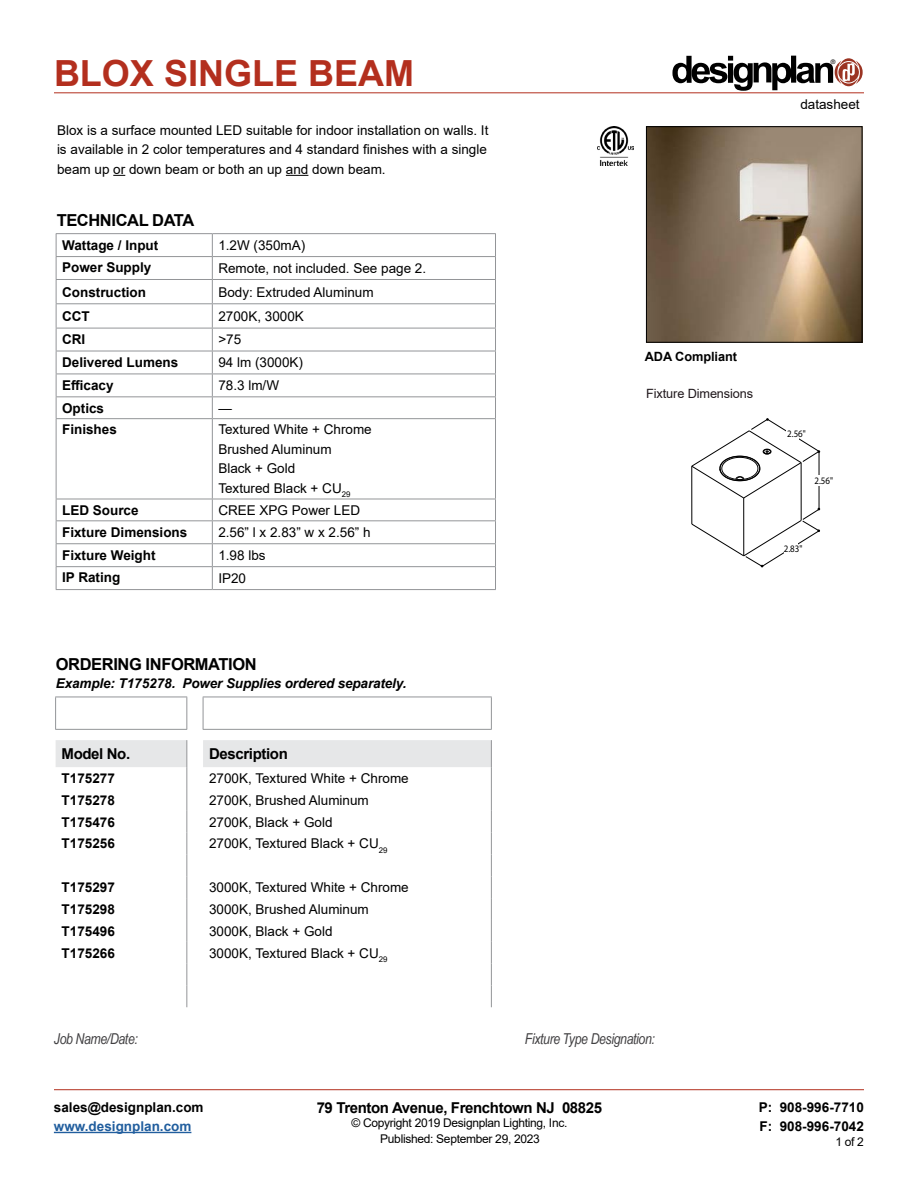
<style>
.page{position:relative;width:918px;height:1188px;background:#fff}
.page>*{position:absolute;margin:0;border:0;box-sizing:border-box;transform-origin:0 0}
.t1{font:700 36px "Arial";color:#b32f1e}
.t2{font:700 16.5px "Arial";letter-spacing:-.025em;color:#000}
.t3{font:700 15px "Arial";letter-spacing:-.025em;color:#000}
.t4{font:italic 15px "Arial Narrow";letter-spacing:-.025em;color:#414042}
.t5{font:13.5px/19.5px "Arial";color:#000;text-align:justify}
.t6{font:700 13.5px/19.5px "Arial";color:#000}
.t7{font:italic 700 13.5px "Arial";letter-spacing:-.01em;color:#000}
.t8{font:700 13.5px "Arial";color:#215e9e}
.t9{font:12.75px "Arial";letter-spacing:-.01em;color:#20181c}
.t10{font:700 12.75px "Arial";letter-spacing:-.005em;color:#000}
.t11{font:12px "Arial";letter-spacing:-.025em;color:#000}
.t12{font:9.9px "Myriad Pro";color:#000;scale:.9 1}
.t13{font:6.3px "Helvetica";color:#000}
</style>
<div class="page">
<hr style="left:54px;top:93px;width:810px;height:1px;background:#b32f1e">
<hr style="left:54px;top:1089px;width:810px;height:1px;background:#b32f1e">
<hr style="left:54px;top:1132px;width:137px;height:1px;background:#215e9e">
<svg style="left:672px;top:56px;width:191px;height:35px"></svg>
<svg style="left:113px;top:175px;width:12px;height:1px"></svg>
<svg style="left:286px;top:175px;width:22px;height:1px"></svg>
<hr style="left:56px;top:328px;width:156px;height:1px;background:#939598">
<hr style="left:212px;top:328px;width:284px;height:1px;background:#939598">
<hr style="left:212px;top:419px;width:1px;height:80px;background:#939598">
<svg style="left:212px;top:500px;width:1px;height:89px"></svg>
<svg style="left:212px;top:234px;width:1px;height:184px"></svg>
<hr style="left:56px;top:279px;width:156px;height:1px;background:#939598">
<hr style="left:212px;top:279px;width:284px;height:1px;background:#939598">
<hr style="left:56px;top:303px;width:156px;height:1px;background:#939598">
<hr style="left:212px;top:303px;width:284px;height:1px;background:#939598">
<hr style="left:56px;top:351px;width:156px;height:1px;background:#939598">
<hr style="left:212px;top:351px;width:284px;height:1px;background:#939598">
<hr style="left:56px;top:374px;width:156px;height:1px;background:#939598">
<hr style="left:212px;top:374px;width:284px;height:1px;background:#939598">
<hr style="left:56px;top:396px;width:156px;height:1px;background:#939598">
<hr style="left:212px;top:396px;width:284px;height:1px;background:#939598">
<hr style="left:56px;top:418px;width:156px;height:1px;background:#939598">
<hr style="left:56px;top:419px;width:1px;height:80px;background:#939598">
<hr style="left:212px;top:418px;width:284px;height:1px;background:#939598">
<hr style="left:495px;top:419px;width:1px;height:80px;background:#939598">
<hr style="left:56px;top:499px;width:156px;height:1px;background:#939598">
<hr style="left:212px;top:499px;width:284px;height:1px;background:#939598">
<hr style="left:56px;top:520px;width:156px;height:1px;background:#939598">
<hr style="left:212px;top:520px;width:284px;height:1px;background:#939598">
<hr style="left:56px;top:543px;width:156px;height:1px;background:#939598">
<hr style="left:212px;top:543px;width:284px;height:1px;background:#939598">
<hr style="left:56px;top:566px;width:156px;height:1px;background:#939598">
<svg style="left:56px;top:499px;width:1px;height:90px"></svg>
<hr style="left:212px;top:566px;width:284px;height:1px;background:#939598">
<svg style="left:495px;top:499px;width:1px;height:90px"></svg>
<hr style="left:56px;top:589px;width:156px;height:1px;background:#939598">
<hr style="left:212px;top:589px;width:284px;height:1px;background:#939598">
<hr style="left:56px;top:233px;width:156px;height:1px;background:#939598">
<svg style="left:56px;top:234px;width:1px;height:184px"></svg>
<hr style="left:212px;top:233px;width:284px;height:1px;background:#939598">
<svg style="left:495px;top:234px;width:1px;height:184px"></svg>
<hr style="left:56px;top:256px;width:156px;height:1px;background:#939598">
<hr style="left:212px;top:256px;width:284px;height:1px;background:#939598">
<img style="left:648px;top:128px;width:212px;height:212px">
<div style="left:646px;top:126px;width:216px;height:216px;border:1px solid #000"></div>
<img style="left:597px;top:127px;width:37px;height:38px">
<hr style="left:55px;top:697px;width:132px;height:1px;background:#939598">
<hr style="left:55px;top:697px;width:1px;height:32px;background:#939598">
<hr style="left:186px;top:697px;width:1px;height:32px;background:#939598">
<hr style="left:55px;top:729px;width:132px;height:1px;background:#939598">
<svg style="left:56px;top:740px;width:436px;height:267px"></svg>
<hr style="left:203px;top:697px;width:289px;height:1px;background:#939598">
<hr style="left:203px;top:697px;width:1px;height:32px;background:#939598">
<hr style="left:491px;top:697px;width:1px;height:32px;background:#939598">
<hr style="left:203px;top:729px;width:289px;height:1px;background:#939598">
<hr style="left:743px;top:498px;width:1px;height:58px;background:#000">
<hr style="left:801px;top:463px;width:1px;height:57px;background:#000">
<hr style="left:692px;top:466px;width:1px;height:58px;background:#000">
<hr style="left:819px;top:451px;width:1px;height:58px;background:#000">
<svg style="left:691px;top:418px;width:129px;height:81px"></svg>
<div style="left:786px;top:429px;width:13px;height:10px;background:#fff"></div>
<svg style="left:691px;top:508px;width:129px;height:59px"></svg>
<div style="left:784px;top:544px;width:14px;height:10px;background:#fff"></div>
<h1 class="t1" style="left:54px;top:48px;width:362px">BLOX SINGLE BEAM</h1>
<p class="t13" style="left:831px;top:58px;width:6px">®</p>
<p class="t5" style="left:57px;top:120px;width:433px">Blox is a surface mounted LED suitable for indoor installation on walls. It is available in 2 color temperatures and 4 standard finishes with a single beam up or down beam or both an up and down beam.</p>
<p class="t2" style="left:57px;top:208px;width:139px">TECHNICAL DATA</p>
<p class="t6" style="left:62px;top:236px;width:98px">Wattage / Input</p>
<p class="t5" style="left:218px;top:235px;width:89px">1.2W (350mA)</p>
<p class="t6" style="left:62px;top:258px;width:91px">Power Supply</p>
<p class="t5" style="left:218px;top:258px;width:209px">Remote, not included. See page 2.</p>
<p class="t6" style="left:62px;top:282px;width:85px">Construction</p>
<p class="t5" style="left:218px;top:282px;width:157px">Body: Extruded Aluminum</p>
<p class="t6" style="left:62px;top:307px;width:29px">CCT</p>
<p class="t5" style="left:218px;top:306px;width:87px">2700K, 3000K</p>
<p class="t6" style="left:62px;top:330px;width:25px">CRI</p>
<p class="t5" style="left:218px;top:330px;width:24px">&gt;75</p>
<p class="t6" style="left:62px;top:352px;width:118px">Delivered Lumens</p>
<p class="t5" style="left:218px;top:353px;width:86px">94 lm (3000K)</p>
<p class="t6" style="left:62px;top:375px;width:53px">Efficacy</p>
<p class="t5" style="left:218px;top:376px;width:62px">78.3 lm/W</p>
<p class="t6" style="left:62px;top:398px;width:44px">Optics</p>
<p class="t5" style="left:218px;top:398px;width:15px">—</p>
<p class="t6" style="left:62px;top:420px;width:56px">Finishes</p>
<p class="t5" style="left:218px;top:420px;width:155px;text-align:left">Textured White + Chrome<br>Brushed Aluminum<br>Black + Gold<br>Textured Black + CU<sub>29</sub></p>
<p class="t6" style="left:62px;top:500px;width:78px">LED Source</p>
<p class="t5" style="left:218px;top:500px;width:143px">CREE XPG Power LED</p>
<p class="t6" style="left:62px;top:522px;width:127px">Fixture Dimensions</p>
<p class="t5" style="left:218px;top:523px;width:154px">2.56” l x 2.83” w x 2.56” h</p>
<p class="t6" style="left:62px;top:545px;width:95px">Fixture Weight</p>
<p class="t5" style="left:218px;top:546px;width:49px">1.98 lbs</p>
<p class="t6" style="left:62px;top:568px;width:60px">IP Rating</p>
<p class="t5" style="left:218px;top:568px;width:29px">IP20</p>
<p class="t2" style="left:56px;top:653px;width:202px">ORDERING INFORMATION</p>
<p class="t7" style="left:56px;top:674px;width:352px">Example: T175278. Power Supplies ordered separately.</p>
<p class="t3" style="left:62px;top:743px;width:70px">Model No.</p>
<p class="t3" style="left:209px;top:743px;width:80px">Description</p>
<p class="t6" style="left:62px;top:769px;width:55px">T175277</p>
<p class="t5" style="left:209px;top:768px;width:201px">2700K, Textured White + Chrome</p>
<p class="t6" style="left:62px;top:790px;width:55px">T175278</p>
<p class="t5" style="left:209px;top:790px;width:161px">2700K, Brushed Aluminum</p>
<p class="t6" style="left:62px;top:812px;width:55px">T175476</p>
<p class="t5" style="left:209px;top:812px;width:125px">2700K, Black + Gold</p>
<p class="t6" style="left:62px;top:834px;width:55px">T175256</p>
<p class="t5" style="left:209px;top:834px;width:180px">2700K, Textured Black + CU<sub>29</sub></p>
<p class="t6" style="left:62px;top:878px;width:55px">T175297</p>
<p class="t5" style="left:209px;top:878px;width:201px">3000K, Textured White + Chrome</p>
<p class="t6" style="left:62px;top:900px;width:55px">T175298</p>
<p class="t5" style="left:209px;top:899px;width:161px">3000K, Brushed Aluminum</p>
<p class="t6" style="left:62px;top:921px;width:55px">T175496</p>
<p class="t5" style="left:209px;top:921px;width:125px">3000K, Black + Gold</p>
<p class="t6" style="left:62px;top:943px;width:55px">T175266</p>
<p class="t5" style="left:209px;top:943px;width:180px">3000K, Textured Black + CU<sub>29</sub></p>
<p class="t10" style="left:645px;top:348px;width:94px">ADA Compliant</p>
<p class="t9" style="left:646px;top:385px;width:108px">Fixture Dimensions</p>
<p class="t4" style="left:54px;top:1028px;width:85px">Job Name/Date:</p>
<p class="t4" style="left:525px;top:1029px;width:132px">Fixture Type Designation:</p>
<p class="t5" style="left:800px;top:95px;width:61px">datasheet</p>
<p class="t12" style="left:787px;top:428px;width:22px">2.56"</p>
<p class="t12" style="left:814px;top:474px;width:22px">2.56"</p>
<p class="t12" style="left:784px;top:542px;width:22px">2.83"</p>
<p class="t6" style="left:54px;top:1097px;width:151px">sales@designplan.com</p>
<p class="t8" style="left:54px;top:1117px;width:139px">www.designplan.com</p>
<p class="t3" style="left:317px;top:1097px;width:287px">79 Trenton Avenue, Frenchtown NJ 08825</p>
<p class="t11" style="left:351px;top:1115px;width:217px">© Copyright 2019 Designplan Lighting, Inc.</p>
<p class="t6" style="left:759px;top:1097px;width:107px">P: 908-996-7710<br>F: 908-996-7042</p>
<p class="t11" style="left:380px;top:1130px;width:161px">Published: September 29, 2023</p>
<p class="t11" style="left:835px;top:1133px;width:30px">1 of 2</p>
</div>
